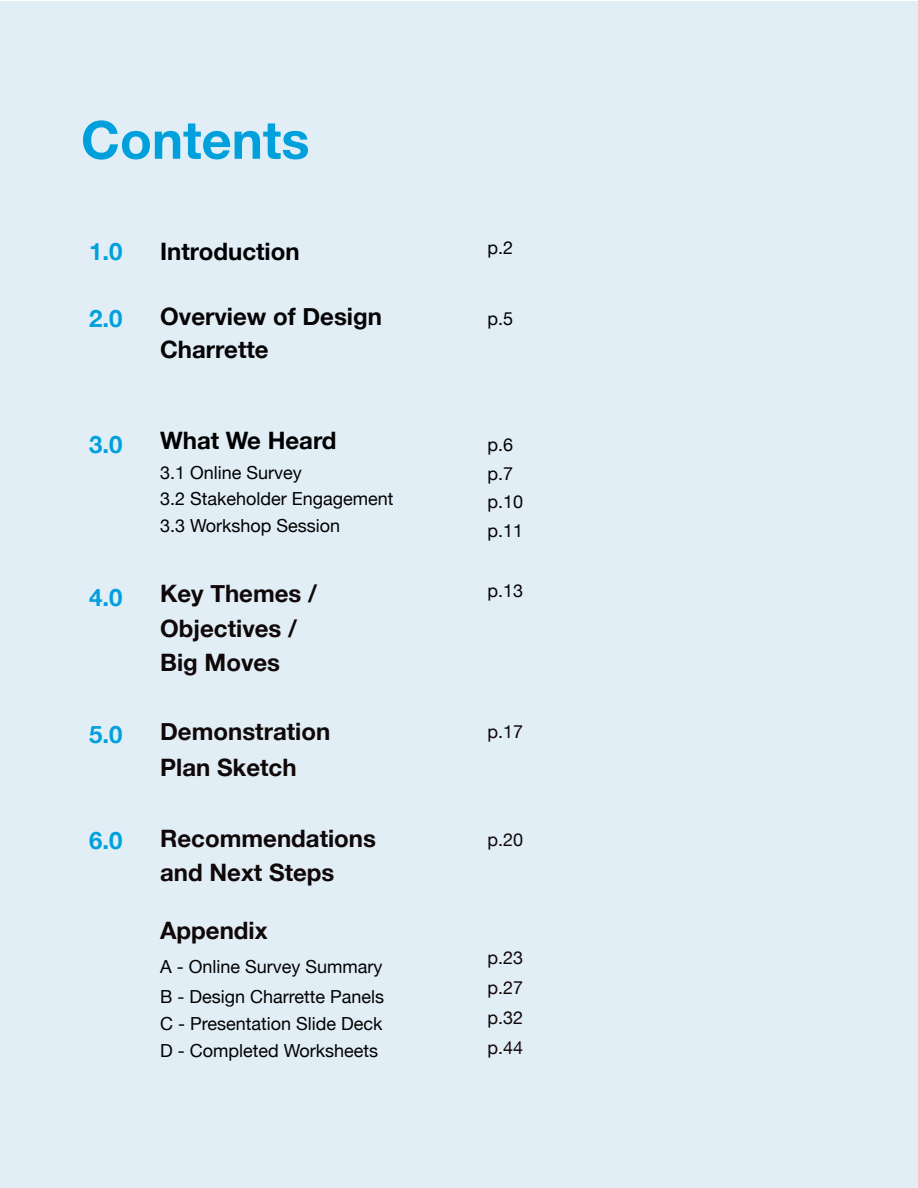
<style>
.page{position:relative;width:918px;height:1188px;background:#fff}
.page>*{position:absolute;margin:0;border:0;box-sizing:border-box;transform-origin:0 0}
.t1{font:700 52.5px "Helvetica Neue";color:#00a0dc}
.t2{font:700 24px/34.5px "Helvetica Neue";color:#100708}
.t3{font:700 24px/33px "Helvetica Neue";color:#050304}
.t4{font:700 24px "Helvetica Neue";color:#000101}
.t5{font:700 24px "Helvetica Neue";color:#00a0dc}
.t6{font:18px/26.2px "Helvetica Neue";color:#000101}
.t7{font:18px/30px "Helvetica Neue";color:#100708;text-align:justify}
.t8{font:18px/28.5px "Helvetica Neue";color:#050304}
</style>
<div class="page">
<div style="left:0;top:2px;width:918px;height:1186px;background:#e2eef6"></div>
<h1 class="t1" style="left:81px;top:108px;width:230px">Contents</h1>
<h2 class="t5" style="left:89px;top:236px;width:35px">1.0</h2>
<h2 class="t4" style="left:160px;top:236px;width:141px">Introduction</h2>
<p class="t6" style="left:488px;top:234px;width:27px">p.2</p>
<h2 class="t5" style="left:89px;top:304px;width:35px">2.0</h2>
<h2 class="t3" style="left:160px;top:300px;width:223px">Overview of Design<br>Charrette</h2>
<p class="t6" style="left:488px;top:305px;width:27px">p.5</p>
<h2 class="t5" style="left:89px;top:429px;width:35px">3.0</h2>
<h2 class="t4" style="left:160px;top:426px;width:178px">What We Heard</h2>
<p class="t6" style="left:160px;top:459px;width:235px">3.1 Online Survey<br>3.2 Stakeholder Engagement<br>3.3 Workshop Session</p>
<p class="t6" style="left:488px;top:432px;width:27px">p.6</p>
<p class="t8" style="left:488px;top:459px;width:37px">p.7 p.10 p.11</p>
<h2 class="t5" style="left:89px;top:582px;width:35px">4.0</h2>
<h2 class="t2" style="left:160px;top:576px;width:158px">Key Themes /<br>Objectives /<br>Big Moves</h2>
<p class="t8" style="left:488px;top:576px;width:37px">p.13</p>
<h2 class="t5" style="left:89px;top:720px;width:35px">5.0</h2>
<h2 class="t2" style="left:160px;top:713px;width:172px;line-height:36px">Demonstration<br>Plan Sketch</h2>
<p class="t7" style="left:488px;top:716px;width:37px">p.17</p>
<h2 class="t5" style="left:89px;top:826px;width:35px">6.0</h2>
<h2 class="t2" style="left:160px;top:820px;width:217px">Recommendations and Next Steps</h2>
<h2 class="t2" style="left:160px;top:913px;width:109px">Appendix</h2>
<p class="t6" style="left:160px;top:952px;width:226px;line-height:30px">A - Online Survey Summary<br>B - Design Charrette Panels</p>
<p class="t6" style="left:160px;top:1010px;width:224px;line-height:27px">C - Presentation Slide Deck<br>D - Completed Worksheets</p>
<p class="t7" style="left:488px;top:824px;width:37px">p.20</p>
<p class="t7" style="left:488px;top:943px;width:37px">p.23 p.27 p.32 p.44</p>
</div>
